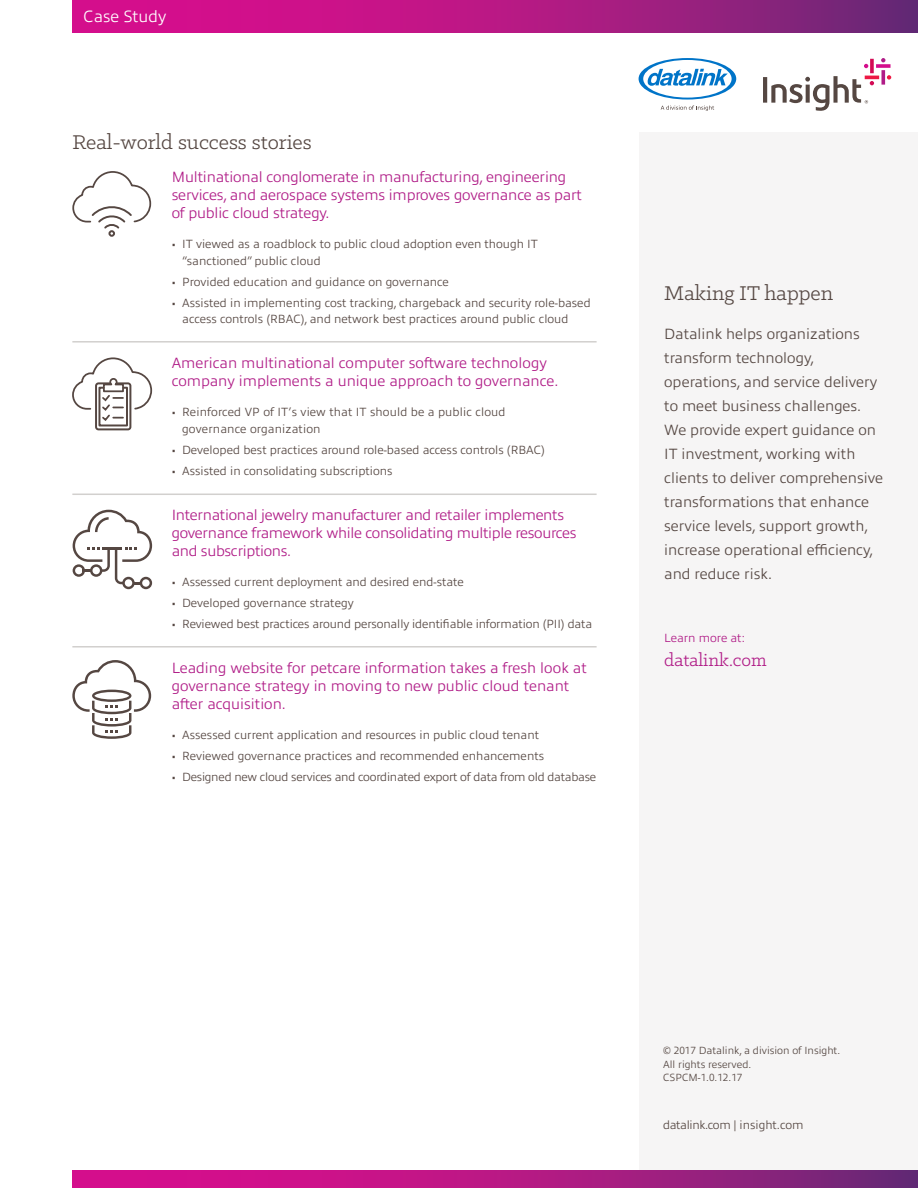
<style>
.page{position:relative;width:918px;height:1188px;background:#fff}
.page>*{position:absolute;margin:0;border:0;box-sizing:border-box;transform-origin:0 0}
.t1{font:22.5px "Klinic Slab";color:#554742}
.t2{font:19.5px "Klinic Slab";color:#b01c87}
.t3{font:300 16.5px "Allumi Pro";color:#fff}
.t4{font:300 15px/18px "Allumi Pro";letter-spacing:-.01em;color:#b01c87}
.t5{font:300 15px/24px "Allumi Pro";color:#554742}
.t6{font:300 12px/16.5px "Allumi Pro";color:#554742}
.t7{font:300 12px "Allumi Pro";letter-spacing:-.02em;color:#554742}
.t8{font:300 12px "Allumi Pro";letter-spacing:-.03em;color:#554742}
.t9{font:300 12px "Allumi Pro";color:#b01c87}
.t10{font:300 10.5px/13.5px "Allumi Pro";color:#554742}
</style>
<div class="page">
<div style="left:639px;top:132px;width:279px;height:1056px;background:#f6f5f5"></div>
<svg style="left:72px;top:1171px;width:846px;height:17px;background:#af1983"></svg>
<svg style="left:72px;top:0;width:846px;height:33px;background:#af1983"></svg>
<svg style="left:639px;top:58px;width:97px;height:53px"></svg>
<svg style="left:881px;top:70px;width:4px;height:15px"></svg>
<svg style="left:881px;top:58px;width:4px;height:4px"></svg>
<svg style="left:870px;top:59px;width:4px;height:14px"></svg>
<svg style="left:876px;top:64px;width:15px;height:4px"></svg>
<svg style="left:864px;top:64px;width:4px;height:4px"></svg>
<hr style="left:865px;top:76px;width:14px;height:3px;background:#ed1844">
<svg style="left:887px;top:75px;width:4px;height:5px"></svg>
<svg style="left:763px;top:76px;width:111px;height:35px"></svg>
<svg style="left:72px;top:660px;width:79px;height:79px"></svg>
<hr style="left:72px;top:341px;width:525px;height:2px;background:#d2d0ce">
<hr style="left:72px;top:494px;width:525px;height:1px;background:#d2d0ce">
<hr style="left:72px;top:646px;width:525px;height:2px;background:#d2d0ce">
<svg style="left:73px;top:510px;width:79px;height:79px"></svg>
<svg style="left:72px;top:357px;width:81px;height:74px"></svg>
<svg style="left:72px;top:171px;width:80px;height:66px"></svg>
<h3 class="t3" style="left:84px;top:4px;width:84px">Case Study</h3>
<h1 class="t1" style="left:72px;top:128px;width:241px">Real-world success stories</h1>
<p class="t4" style="left:172px;top:167px;width:412px">Multinational conglomerate in manufacturing, engineering services, and aerospace systems improves governance as part of public cloud strategy.</p>
<p class="t6" style="left:182px;top:235px;width:357px;text-indent:-10px">• IT viewed as a roadblock to public cloud adoption even though IT “sanctioned” public cloud</p>
<p class="t6" style="left:172px;top:272px;width:279px">• Provided education and guidance on governance</p>
<p class="t6" style="left:182px;top:293px;width:410px;text-indent:-10px">• Assisted in implementing cost tracking, chargeback and security role-based access controls (RBAC), and network best practices around public cloud</p>
<p class="t4" style="left:172px;top:353px;width:388px">American multinational computer software technology company implements a unique approach to governance.</p>
<p class="t6" style="left:182px;top:403px;width:325px;text-indent:-10px">• Reinforced VP of IT’s view that IT should be a public cloud governance organization</p>
<p class="t6" style="left:172px;top:440px;width:375px">• Developed best practices around role-based access controls (RBAC)</p>
<p class="t6" style="left:172px;top:462px;width:222px">• Assisted in consolidating subscriptions</p>
<p class="t4" style="left:172px;top:505px;width:406px">International jewelry manufacturer and retailer implements governance framework while consolidating multiple resources and subscriptions.</p>
<p class="t6" style="left:172px;top:573px;width:294px">• Assessed current deployment and desired end-state</p>
<p class="t6" style="left:172px;top:594px;width:184px">• Developed governance strategy</p>
<p class="t6" style="left:172px;top:615px;width:422px">• Reviewed best practices around personally identifiable information (PII) data</p>
<p class="t4" style="left:172px;top:658px;width:417px">Leading website for petcare information takes a fresh look at governance strategy in moving to new public cloud tenant after acquisition.</p>
<p class="t6" style="left:172px;top:726px;width:369px">• Assessed current application and resources in public cloud tenant</p>
<p class="t6" style="left:172px;top:747px;width:374px">• Reviewed governance practices and recommended enhancements</p>
<p class="t7" style="left:172px;top:768px;width:426px">• Designed new cloud services and coordinated export of data from old database</p>
<h1 class="t1" style="left:664px;top:279px;width:170px">Making IT happen</h1>
<p class="t5" style="left:664px;top:321px;width:220px">Datalink helps organizations transform technology, operations, and service delivery to meet business challenges.<br>We provide expert guidance on<br>IT investment, working with clients to deliver comprehensive transformations that enhance service levels, support growth, increase operational efficiency, and reduce risk.</p>
<p class="t9" style="left:664px;top:629px;width:82px">Learn more at:</p>
<h2 class="t2" style="left:664px;top:647px;width:104px">datalink.com</h2>
<p class="t10" style="left:663px;top:1043px;width:179px">© 2017 Datalink, a division of Insight.<br>All rights reserved.<br>CSPCM-1.0.12.17</p>
<p class="t8" style="left:663px;top:1117px;width:142px">datalink.com | insight.com</p>
</div>
